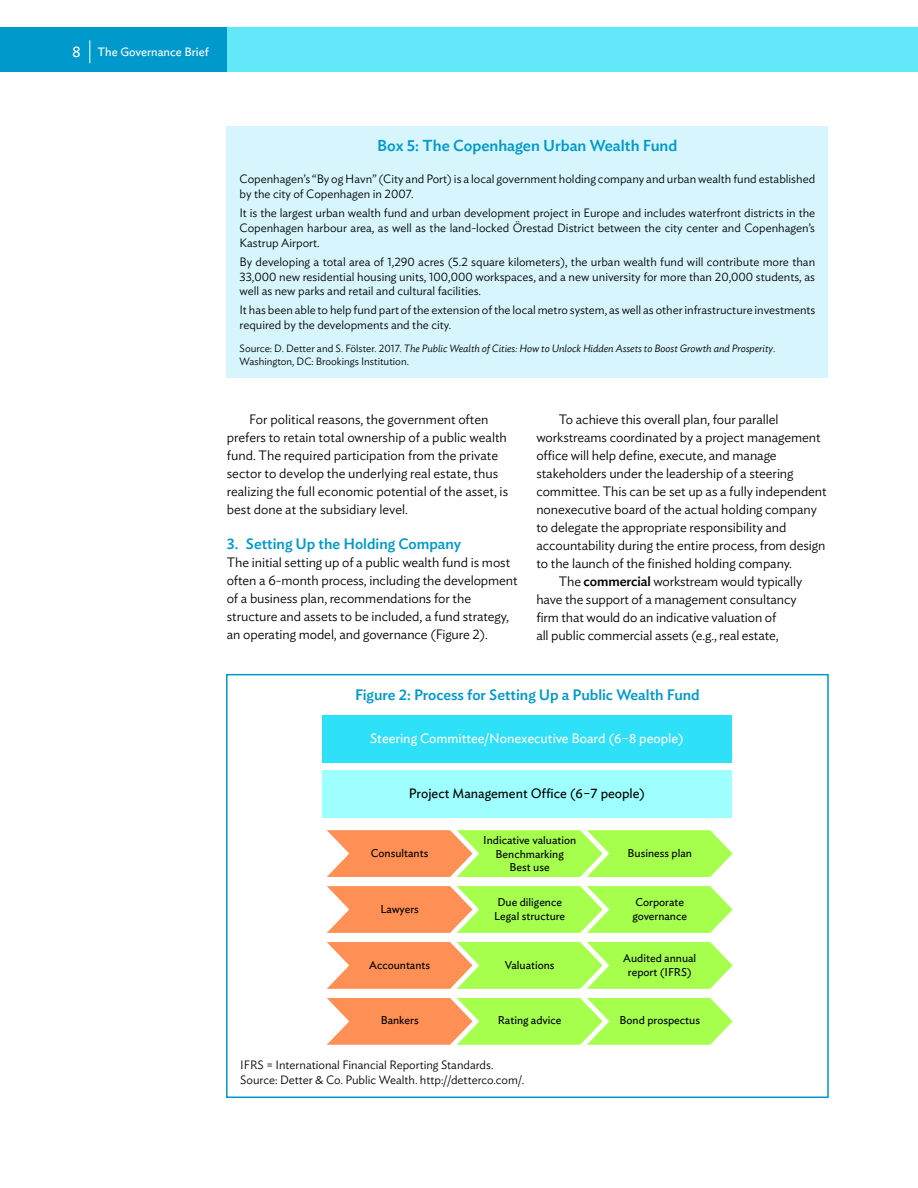
<style>
.page{position:relative;width:918px;height:1188px;background:#fff}
.page>*{position:absolute;margin:0;border:0;box-sizing:border-box;transform-origin:0 0}
.t1{font:500 15.75px "Ideal Sans";color:#09c}
.t2{font:500 15px "Ideal Sans";color:#09c}
.t3{font:300 13.5px/18px "Ideal Sans";letter-spacing:-.005em;color:#000}
.t4{font:13.5px "Ideal Sans";color:#fff}
.t5{font:13.5px "Ideal Sans";color:#000}
.t6{font:300 12px/14.7px "Ideal Sans";color:#000}
.t7{font:12px "Ideal Sans";color:#fff}
.t8{font:11.25px/13.5px "Ideal Sans";color:#000;text-align:center}
.t9{font:italic 300 10.5px/13.5px "Ideal Sans";color:#000}
.s1{font-size:15px}
.s2{font-style:normal}
.s3{font-weight:500}
</style>
<div class="page">
<div style="left:109px;top:27px;width:809px;height:45px;background:#63e8fa"></div>
<div style="left:0;top:27px;width:227px;height:45px;background:#09c"></div>
<svg style="left:89px;top:40px;width:1px;height:23px"></svg>
<div style="left:227px;top:126px;width:601px;height:252px;background:#d6f5fc"></div>
<div style="left:322px;top:716px;width:410px;height:47px;background:#2fe0f9"></div>
<div style="left:322px;top:770px;width:410px;height:48px;background:#9fffff"></div>
<svg style="left:327px;top:830px;width:406px;height:47px;background:#c9dd5f"></svg>
<svg style="left:327px;top:886px;width:406px;height:47px;background:#c9dd5f"></svg>
<svg style="left:327px;top:942px;width:406px;height:47px;background:#c9dd5f"></svg>
<svg style="left:327px;top:998px;width:406px;height:47px;background:#c9dd60"></svg>
<div style="left:226px;top:674px;width:603px;height:424px;border:2px solid #09c"></div>
<p class="t7" style="left:72px;top:43px;width:138px"><span class="s1">8</span> The Governance Brief</p>
<p class="t1" style="left:377px;top:134px;width:302px">Box 5: The Copenhagen Urban Wealth Fund</p>
<p class="t6" style="left:240px;top:171px;width:577px">Copenhagen’s “By og Havn” (City and Port) is a local government holding company and urban wealth fund established by the city of Copenhagen in 2007.</p>
<p class="t6" style="left:240px;top:205px;width:577px;text-align:justify">It is the largest urban wealth fund and urban development project in Europe and includes waterfront districts in the Copenhagen harbour area, as well as the land-locked Örestad District between the city center and Copenhagen’s Kastrup Airport.</p>
<p class="t6" style="left:240px;top:253px;width:577px;text-align:justify">By developing a total area of 1,290 acres (5.2 square kilometers), the urban wealth fund will contribute more than 33,000 new residential housing units, 100,000 workspaces, and a new university for more than 20,000 students, as well as new parks and retail and cultural facilities.</p>
<p class="t6" style="left:240px;top:302px;width:577px">It has been able to help fund part of the extension of the local metro system, as well as other infrastructure investments required by the developments and the city.</p>
<p class="t9" style="left:240px;top:340px;width:537px"><span class="s2">Source: D. Detter and S. Fölster. 2017.</span> The Public Wealth of Cities: How to Unlock Hidden Assets to Boost Growth and Prosperity<span class="s2">.<br>Washington, DC: Brookings Institution.</span></p>
<p class="t3" style="left:227px;top:409px;width:283px;text-indent:23px">For political reasons, the government often prefers to retain total ownership of a public wealth fund. The required participation from the private sector to develop the underlying real estate, thus realizing the full economic potential of the asset, is best done at the subsidiary level.</p>
<p class="t2" style="left:227px;top:532px;width:236px">3. Setting Up the Holding Company</p>
<p class="t3" style="left:227px;top:552px;width:292px">The initial setting up of a public wealth fund is most often a 6-month process, including the development of a business plan, recommendations for the structure and assets to be included, a fund strategy, an operating model, and governance (Figure 2).</p>
<p class="t3" style="left:559px;top:409px;width:221px">To achieve this overall plan, four parallel</p>
<p class="t3" style="left:536px;top:427px;width:286px">workstreams coordinated by a project management</p>
<p class="t3" style="left:536px;top:445px;width:242px">office will help define, execute, and manage</p>
<p class="t3" style="left:536px;top:463px;width:259px">stakeholders under the leadership of a steering</p>
<p class="t3" style="left:536px;top:481px;width:292px">committee. This can be set up as a fully independent</p>
<p class="t3" style="left:536px;top:499px;width:282px">nonexecutive board of the actual holding company</p>
<p class="t3" style="left:536px;top:517px;width:252px">to delegate the appropriate responsibility and</p>
<p class="t3" style="left:536px;top:535px;width:290px">accountability during the entire process, from design</p>
<p class="t3" style="left:536px;top:553px;width:257px">to the launch of the finished holding company.</p>
<p class="t3" style="left:559px;top:571px;width:245px">The <span class="s3">commercial</span> workstream would typically</p>
<p class="t3" style="left:536px;top:589px;width:262px">have the support of a management consultancy</p>
<p class="t3" style="left:536px;top:607px;width:241px">firm that would do an indicative valuation of</p>
<p class="t3" style="left:536px;top:625px;width:244px">all public commercial assets (e.g., real estate,</p>
<p class="t2" style="left:355px;top:683px;width:346px">Figure 2: Process for Setting Up a Public Wealth Fund</p>
<p class="t4" style="left:370px;top:728px;width:315px">Steering Committee/Nonexecutive Board (6−8 people)</p>
<p class="t5" style="left:409px;top:783px;width:238px">Project Management Office (6−7 people)</p>
<p class="t8" style="left:371px;top:845px;width:59px">Consultants</p>
<p class="t8" style="left:380px;top:901px;width:40px">Lawyers</p>
<p class="t8" style="left:369px;top:957px;width:62px">Accountants</p>
<p class="t8" style="left:381px;top:1013px;width:39px">Bankers</p>
<p class="t8" style="left:483px;top:833px;width:95px">Indicative valuation<br>Benchmarking<br>Best use</p>
<p class="t8" style="left:494px;top:895px;width:72px;text-align:left">Due diligence<br>Legal structure</p>
<p class="t8" style="left:505px;top:957px;width:51px">Valuations</p>
<p class="t8" style="left:498px;top:1013px;width:65px">Rating advice</p>
<p class="t6" style="left:240px;top:1056px;width:286px">IFRS = International Financial Reporting Standards.<br>Source: Detter &amp; Co. Public Wealth. http://detterco.com/.</p>
<p class="t8" style="left:628px;top:845px;width:66px">Business plan</p>
<p class="t8" style="left:632px;top:895px;width:56px;text-align:left">Corporate governance</p>
<p class="t8" style="left:623px;top:951px;width:75px">Audited annual report (IFRS)</p>
<p class="t8" style="left:620px;top:1013px;width:82px">Bond prospectus</p>
</div>
